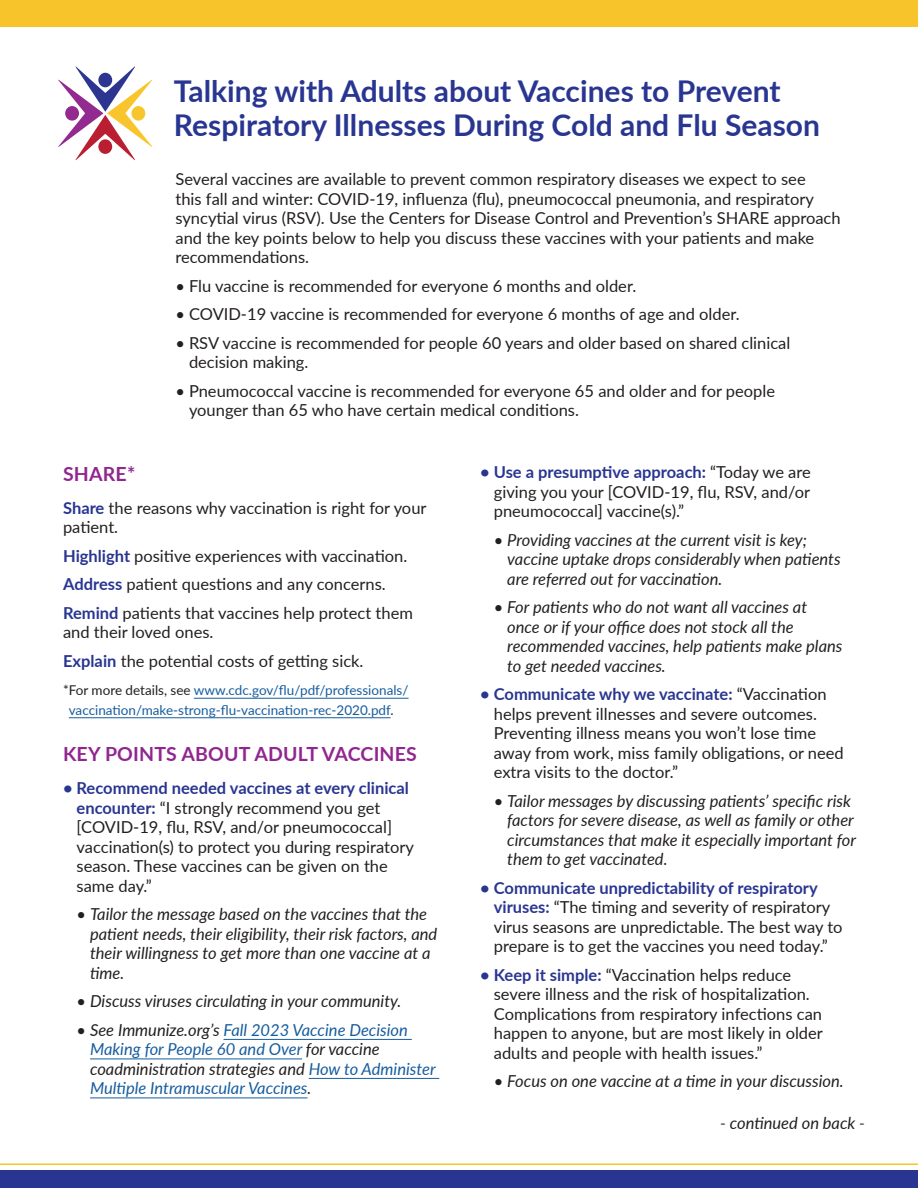
<style>
.page{position:relative;width:918px;height:1188px;background:#fff}
.page>*{position:absolute;margin:0;border:0;box-sizing:border-box;transform-origin:0 0}
.t1{font:700 30px/34.5px "Lato";color:#293691}
.Subheads{font:700 19.5px "Lato";letter-spacing:.01em;color:#90268f}
.t2{font:16.5px/19.5px "Lato";color:#231f20}
.Second_Bullets{font:italic 16.5px/19.5px "Lato";color:#231f20}
.t3{font:italic 16.5px/19.5px "Lato";color:#175d9e}
.t4{font:13.5px/19.5px "Lato";color:#175d9e}
.s1{font-weight:700;color:#293691}
.s2{color:#231f20}
</style>
<div class="page">
<div style="left:0;top:0;width:918px;height:27px;background:#f7c52b"></div>
<div style="left:0;top:1170px;width:918px;height:18px;background:#293691"></div>
<hr style="left:0;top:1163px;width:918px;height:2px;background:#f7c52b">
<svg style="left:58px;top:67px;width:94px;height:93px"></svg>
<hr style="left:194px;top:698px;width:215px;height:1px;background:#175d9e">
<hr style="left:69px;top:717px;width:322px;height:1px;background:#175d9e">
<hr style="left:224px;top:1039px;width:188px;height:1px;background:#175d9e">
<hr style="left:90px;top:1059px;width:212px;height:1px;background:#175d9e">
<hr style="left:309px;top:1078px;width:130px;height:1px;background:#175d9e">
<hr style="left:90px;top:1098px;width:218px;height:1px;background:#175d9e">
<p class="t1" style="left:174px;top:72px;width:648px">Talking with Adults about Vaccines to Prevent<br>Respiratory Illnesses During Cold and Flu Season</p>
<p class="t2" style="left:176px;top:169px;width:667px">Several vaccines are available to prevent common respiratory diseases we expect to see<br>this fall and winter: COVID-19, influenza (flu), pneumococcal pneumonia, and respiratory syncytial virus (RSV). Use the Centers for Disease Control and Prevention’s SHARE approach and the key points below to help you discuss these vaccines with your patients and make recommendations.</p>
<p class="t2" style="left:176px;top:275px;width:462px">• Flu vaccine is recommended for everyone 6 months and older.</p>
<p class="t2" style="left:176px;top:304px;width:566px">• COVID-19 vaccine is recommended for everyone 6 months of age and older.</p>
<p class="t2" style="left:189px;top:332px;width:603px;text-indent:-14px">• RSV vaccine is recommended for people 60 years and older based on shared clinical decision making.</p>
<p class="t2" style="left:189px;top:380px;width:588px;text-indent:-14px">• Pneumococcal vaccine is recommended for everyone 65 and older and for people younger than 65 who have certain medical conditions.</p>
<p class="Subheads" style="left:63px;top:459px;width:74px">SHARE*</p>
<p class="t2" style="left:63px;top:497px;width:365px"><span class="s1">Share</span> the reasons why vaccination is right for your patient.</p>
<p class="t2" style="left:63px;top:545px;width:346px"><span class="s1">Highlight</span> positive experiences with vaccination.</p>
<p class="t2" style="left:63px;top:574px;width:324px"><span class="s1">Address</span> patient questions and any concerns.</p>
<p class="t2" style="left:63px;top:602px;width:351px"><span class="s1">Remind</span> patients that vaccines help protect them and their loved ones.</p>
<p class="t2" style="left:63px;top:650px;width:302px"><span class="s1">Explain</span> the potential costs of getting sick.</p>
<p class="t4" style="left:69px;top:680px;width:341px;text-indent:-6px"><span class="s2">*For more details, see</span> www.cdc.gov/flu/pdf/professionals/ vaccination/make-strong-flu-vaccination-rec-2020.pdf<span class="s2">.</span></p>
<p class="Subheads" style="left:63px;top:740px;width:355px">KEY POINTS ABOUT ADULT VACCINES</p>
<p class="t2" style="left:77px;top:778px;width:339px;text-indent:-14px"><span class="s1">• Recommend needed vaccines at every clinical encounter:</span> “I strongly recommend you get [COVID-19, flu, RSV, and/or pneumococcal] vaccination(s) to protect you during respiratory season. These vaccines can be given on the same day.”</p>
<p class="Second_Bullets" style="left:90px;top:904px;width:349px;text-indent:-14px">• Tailor the message based on the vaccines that the patient needs, their eligibility, their risk factors, and their willingness to get more than one vaccine at a time.</p>
<p class="Second_Bullets" style="left:77px;top:991px;width:326px">• Discuss viruses circulating in your community.</p>
<p class="t3" style="left:90px;top:1019px;width:347px;text-indent:-14px"><span class="s2">• See Immunize.org’s</span> Fall 2023 Vaccine Decision Making for People 60 and Over <span class="s2">for vaccine coadministration strategies and</span> How to Administer Multiple Intramuscular Vaccines<span class="s2">.</span></p>
<p class="t2" style="left:494px;top:462px;width:319px;text-align:justify;text-indent:-14px"><span class="s1">• Use a presumptive approach:</span> “Today we are giving you your [COVID-19, flu, RSV, and/or pneumococcal] vaccine(s).”</p>
<p class="Second_Bullets" style="left:507px;top:529px;width:335px;text-indent:-14px">• Providing vaccines at the current visit is key; vaccine uptake drops considerably when patients are referred out for vaccination.</p>
<p class="Second_Bullets" style="left:507px;top:597px;width:337px;text-indent:-14px">• For patients who do not want all vaccines at once or if your office does not stock all the recommended vaccines, help patients make plans to get needed vaccines.</p>
<p class="t2" style="left:494px;top:684px;width:351px;text-indent:-14px"><span class="s1">• Communicate why we vaccinate:</span> “Vaccination helps prevent illnesses and severe outcomes.<br>Preventing illness means you won’t lose time away from work, miss family obligations, or need extra visits to the doctor.”</p>
<p class="Second_Bullets" style="left:507px;top:790px;width:350px;text-indent:-14px">• Tailor messages by discussing patients’ specific risk factors for severe disease, as well as family or other circumstances that make it especially important for them to get vaccinated.</p>
<p class="t2" style="left:494px;top:877px;width:350px;text-indent:-14px"><span class="s1">• Communicate unpredictability of respiratory viruses:</span> “The timing and severity of respiratory virus seasons are unpredictable. The best way to prepare is to get the vaccines you need today.”</p>
<p class="t2" style="left:494px;top:964px;width:331px;text-indent:-14px"><span class="s1">• Keep it simple:</span> “Vaccination helps reduce severe illness and the risk of hospitalization.<br>Complications from respiratory infections can happen to anyone, but are most likely in older adults and people with health issues.”</p>
<p class="Second_Bullets" style="left:494px;top:1071px;width:351px">• Focus on one vaccine at a time in your discussion.</p>
<p class="Second_Bullets" style="left:720px;top:1112px;width:146px">- continued on back -</p>
</div>
